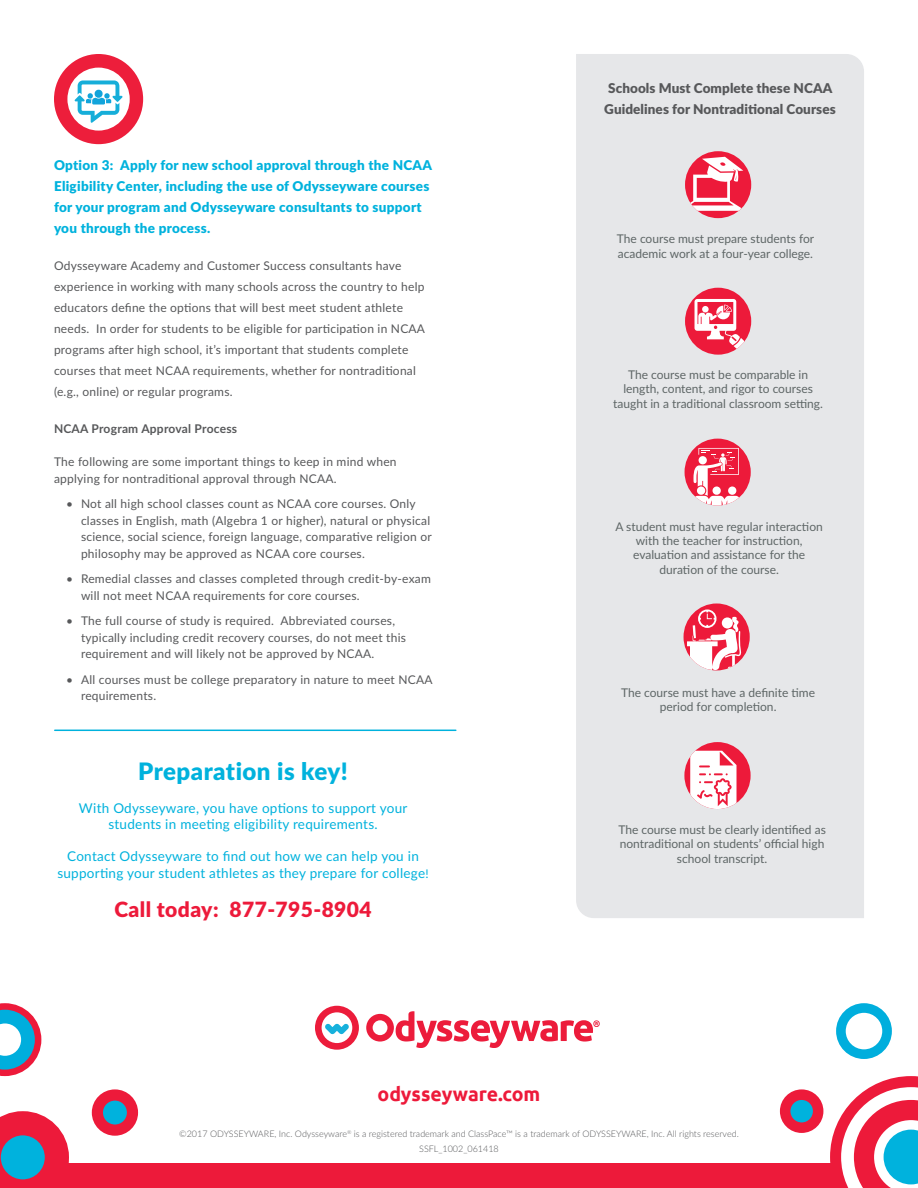
<style>
.page{position:relative;width:918px;height:1188px;background:#fff}
.page>*{position:absolute;margin:0;border:0;box-sizing:border-box;transform-origin:0 0}
.t1{font:900 24px "Lato";letter-spacing:.02em;color:#00b2dd}
.t2{font:900 21px "Lato";letter-spacing:.02em;color:#ed1a3a}
.t3{font:700 19.5px "Ubuntu";color:#ed1a3a}
.t4{font:13.5px/16.2px "Lato";letter-spacing:.02em;color:#00b2dd;text-align:center}
.t5{font:900 13.5px/21px "Lato";letter-spacing:.02em;color:#00b2dd}
.t6{font:900 13.5px "Lato";letter-spacing:.005em;color:#57585a}
.t7{font:12px/16.5px "Lato";letter-spacing:.02em;color:#57585a}
.t8{font:12px/14.4px "Lato";color:#5e6666;text-align:center}
.t9{font:700 12px "Lato";letter-spacing:.02em;color:#57585a}
.t10{font:300 9px/15px "Lato";color:#57585a;text-align:center}
.s1{font-size:12px}
</style>
<div class="page">
<div style="left:0;top:1164px;width:918px;height:24px;background:#ed1a3a"></div>
<svg style="left:97px;top:1095px;width:35px;height:35px"></svg>
<div style="left:92px;top:1089px;width:46px;height:47px;border:11px solid #ed1a3a;border-radius:50%"></div>
<svg style="left:0;top:1111px;width:69px;height:69px"></svg>
<svg style="left:830px;top:1076px;width:88px;height:112px"></svg>
<svg style="left:785px;top:1095px;width:33px;height:33px"></svg>
<div style="left:780px;top:1089px;width:43px;height:44px;border:10px solid #ed1a3a;border-radius:50%"></div>
<svg style="left:836px;top:1003px;width:56px;height:56px"></svg>
<div style="left:846px;top:1013px;width:36px;height:36px;background:#fff;border-radius:50%"></div>
<svg style="left:0;top:1003px;width:41px;height:73px"></svg>
<svg style="left:366px;top:1011px;width:234px;height:37px"></svg>
<svg style="left:315px;top:1006px;width:44px;height:44px"></svg>
<div style="left:576px;top:54px;width:288px;height:864px;background:#e6e7e9"></div>
<div style="left:685px;top:439px;width:66px;height:67px;background:#ed1a3a;border-radius:50%"></div>
<svg style="left:692px;top:448px;width:49px;height:58px"></svg>
<div style="left:684px;top:603px;width:66px;height:67px;background:#ed1a3a;border-radius:50%"></div>
<svg style="left:687px;top:609px;width:54px;height:61px"></svg>
<div style="left:684px;top:742px;width:67px;height:67px;background:#ed1a3a;border-radius:50%"></div>
<svg style="left:690px;top:751px;width:47px;height:58px;background:#f9d1d8"></svg>
<div style="left:685px;top:151px;width:66px;height:67px;background:#ed1a3a;border-radius:50%"></div>
<svg style="left:685px;top:157px;width:58px;height:54px"></svg>
<div style="left:685px;top:288px;width:66px;height:67px;background:#ed1a3a;border-radius:50%"></div>
<svg style="left:695px;top:299px;width:51px;height:51px"></svg>
<svg style="left:54px;top:54px;width:89px;height:90px"></svg>
<hr style="left:55px;top:730px;width:401px;height:1px;background:#00b2dd">
<p class="t5" style="left:54px;top:154px;width:380px">Option 3: Apply for new school approval through the NCAA Eligibility Center, including the use of Odysseyware courses for your program and Odysseyware consultants to support you through the process.</p>
<p class="t7" style="left:54px;top:255px;width:373px;line-height:21px">Odysseyware Academy and Customer Success consultants have experience in working with many schools across the country to help educators define the options that will best meet student athlete needs. In order for students to be eligible for participation in NCAA programs after high school, it’s important that students complete courses that meet NCAA requirements, whether for nontraditional (e.g., online) or regular programs.</p>
<p class="t9" style="left:54px;top:420px;width:185px">NCAA Program Approval Process</p>
<p class="t7" style="left:54px;top:453px;width:344px">The following are some important things to keep in mind when applying for nontraditional approval through NCAA.</p>
<p class="t7" style="left:81px;top:495px;width:352px;text-indent:-15px">• Not all high school classes count as NCAA core courses. Only classes in English, math (Algebra 1 or higher), natural or physical science, social science, foreign language, comparative religion or philosophy may be approved as NCAA core courses.</p>
<p class="t7" style="left:81px;top:570px;width:351px;text-indent:-15px">• Remedial classes and classes completed through credit-by-exam will not meet NCAA requirements for core courses.</p>
<p class="t7" style="left:81px;top:612px;width:327px;text-indent:-15px">• The full course of study is required. Abbreviated courses, typically including credit recovery courses, do not meet this requirement and will likely not be approved by NCAA.</p>
<p class="t7" style="left:81px;top:670px;width:353px;text-indent:-15px">• All courses must be college preparatory in nature to meet NCAA requirements.</p>
<p class="t1" style="left:138px;top:753px;width:211px">Preparation is key!</p>
<p class="t4" style="left:79px;top:799px;width:330px">With Odysseyware, you have options to support your students in meeting eligibility requirements.</p>
<p class="t4" style="left:57px;top:848px;width:373px">Contact Odysseyware to find out how we can help you in supporting your student athletes as they prepare for college<span class="s1">!</span></p>
<p class="t2" style="left:114px;top:893px;width:259px">Call today: 877-795-8904</p>
<p class="t6" style="left:608px;top:78px;width:226px">Schools Must Complete these NCAA</p>
<p class="t6" style="left:604px;top:99px;width:233px">Guidelines for Nontraditional Courses</p>
<p class="t8" style="left:617px;top:231px;width:199px;text-align:left">The course must prepare students for academic work at a four-year college.</p>
<p class="t8" style="left:613px;top:367px;width:211px">The course must be comparable in length, content, and rigor to courses taught in a traditional classroom setting.</p>
<p class="t8" style="left:615px;top:518px;width:209px">A student must have regular interaction with the teacher for instruction, evaluation and assistance for the duration of the course.</p>
<p class="t8" style="left:621px;top:685px;width:196px">The course must have a definite time period for completion.</p>
<p class="t8" style="left:618px;top:822px;width:209px">The course must be clearly identified as nontraditional on students’ official high school transcript.</p>
<p class="t3" style="left:378px;top:1083px;width:164px">odysseyware.com</p>
<p class="t10" style="left:179px;top:1126px;width:561px">©2017 ODYSSEYWARE, Inc. Odysseyware<sup>®</sup> is a registered trademark and ClassPace™ is a trademark of ODYSSEYWARE, Inc. All rights reserved.<br>SSFL_1002_061418</p>
</div>
